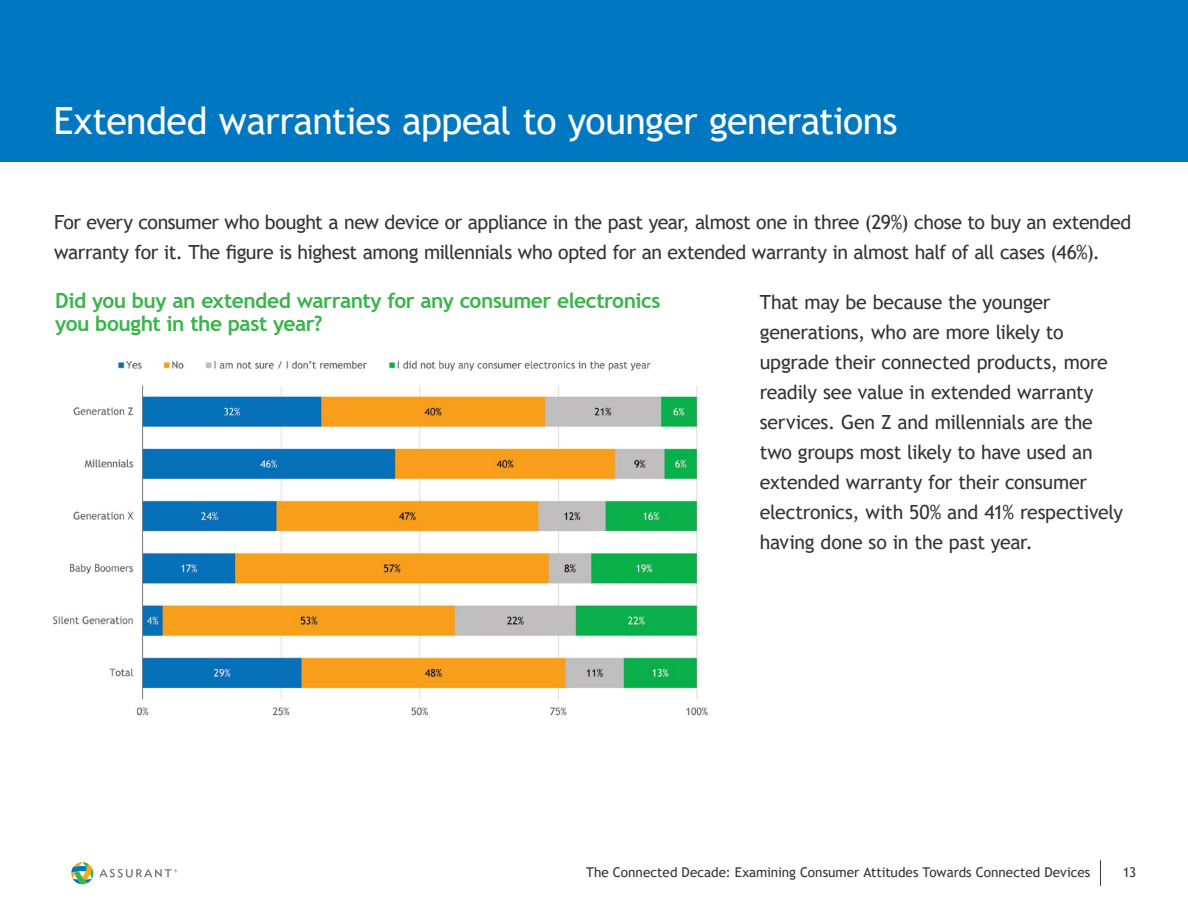
<style>
.page{position:relative;width:1188px;height:918px;background:#fff}
.page>*{position:absolute;margin:0;border:0;box-sizing:border-box;transform-origin:0 0}
.t1{font:37.5px "Trebuchet MS";letter-spacing:-.015em;color:#fff}
.t2{font:700 21px "Trebuchet MS";letter-spacing:-.025em;color:#39b54a}
.t3{font:19.5px/30px "Trebuchet MS";letter-spacing:-.02em;color:#343433}
.t4{font:13.5px "Trebuchet MS";color:#343433}
</style>
<div class="page">
<svg style="left:1100px;top:860px;width:1px;height:26px"></svg>
<svg style="left:71px;top:862px;width:22px;height:22px"></svg>
<svg style="left:99px;top:869px;width:78px;height:9px"></svg>
<div style="left:0;top:0;width:1188px;height:162px;background:#0077c1"></div>
<img style="left:53px;top:360px;width:655px;height:356px">
<p class="t1" style="left:53px;top:97px;width:846px">Extended warranties appeal to younger generations</p>
<p class="t3" style="left:54px;top:207px;width:1079px">For every consumer who bought a new device or appliance in the past year, almost one in three (29%) chose to buy an extended</p>
<p class="t3" style="left:54px;top:237px;width:1048px">warranty for it. The figure is highest among millennials who opted for an extended warranty in almost half of all cases (46%).</p>
<h3 class="t2" style="left:55px;top:288px;width:607px">Did you buy an extended warranty for any consumer electronics</h3>
<h3 class="t3" style="left:760px;top:287px;width:292px">That may be because the younger</h3>
<h3 class="t2" style="left:55px;top:310px;width:269px">you bought in the past year?</h3>
<p class="t3" style="left:760px;top:317px;width:365px">generations, who are more likely to upgrade their connected products, more readily see value in extended warranty services. Gen Z and millennials are the two groups most likely to have used an extended warranty for their consumer electronics, with 50% and 41% respectively having done so in the past year.</p>
<p class="t4" style="left:586px;top:863px;width:506px">The Connected Decade: Examining Consumer Attitudes Towards Connected Devices</p>
<p class="t4" style="left:1123px;top:863px;width:15px">13</p>
</div>
